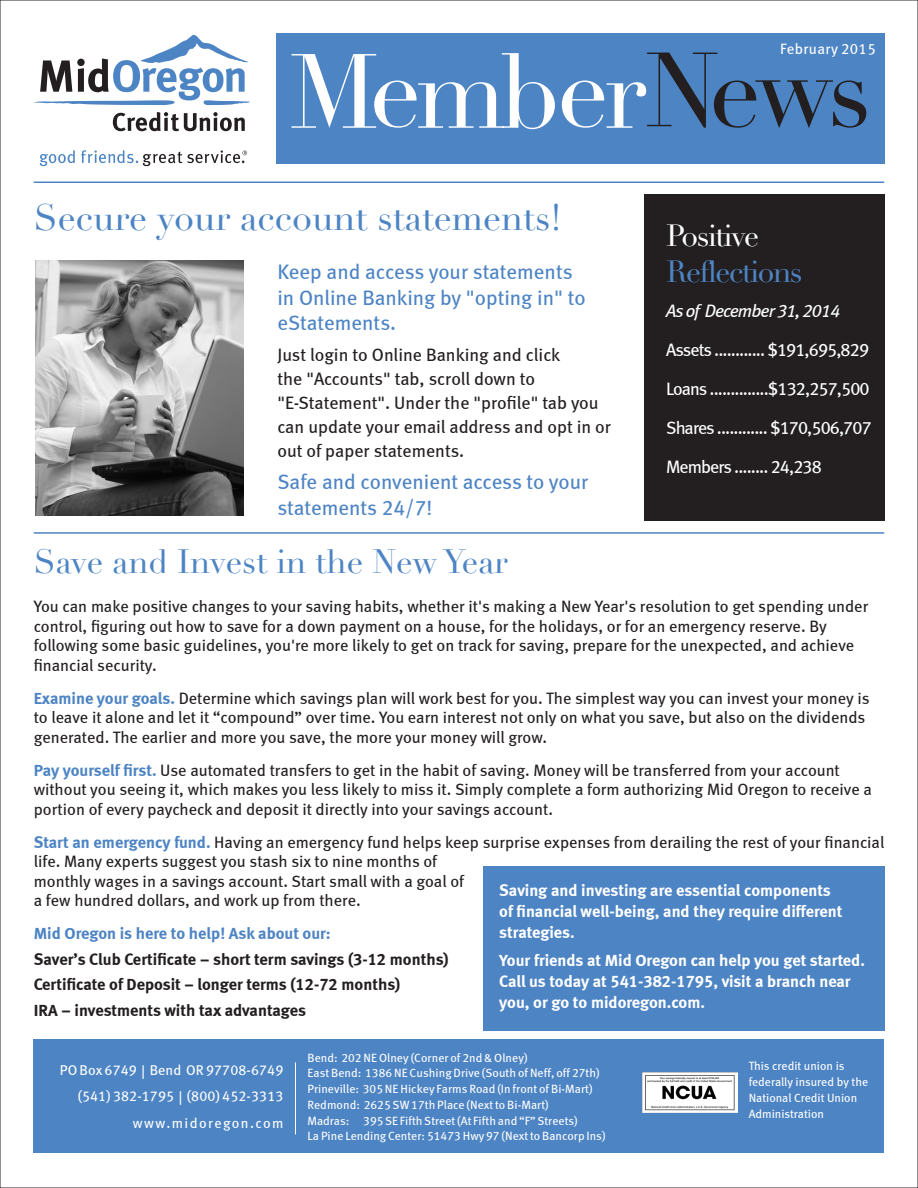
<style>
.page{position:relative;width:918px;height:1188px;background:#fff}
.page>*{position:absolute;margin:0;border:0;box-sizing:border-box;transform-origin:0 0}
.t1{font:103.5px "Didot LT";letter-spacing:-.05em;color:#fff}
.t2{font:36px "Didot LT";color:#4d84c4}
.t3{font:33px "Didot LT";color:#4d84c4}
.t4{font:30px "Didot LT";letter-spacing:-.05em;color:#4d84c4}
.t5{font:30px "Didot LT";letter-spacing:-.05em;color:#fff}
.t6{font:21px/25.5px "Meta Book LF";color:#4d84c4}
.t7{font:18px/24px "Meta Book LF";color:#231f20}
.t8{font:18px "Meta Book LF";letter-spacing:-.05em;color:#fff}
.t9{font:italic 18px "Meta Book LF";letter-spacing:-.05em;color:#fff}
.t10{font:16.5px/19.5px "Meta Book LF";color:#231f20}
.t11{font:16.5px/21px "Meta Bold LF";color:#fff}
.t12{font:16.5px "Meta Bold LF";color:#231f20}
.t13{font:16.5px "Meta Bold LF";color:#4d84c4}
.t14{font:15px "Meta Book LF";letter-spacing:.025em;color:#fff}
.t15{font:14.25px "Meta Book LF";letter-spacing:.01em;color:#fff}
.t16{font:14.25px "Meta Book LF";letter-spacing:.1em;color:#fff}
.t17{font:12px/15.8px "Meta Book LF";letter-spacing:.005em;color:#fff}
.s1{color:#231f20}
.s2{font-family:"Meta Bold LF";color:#4d84c4}
</style>
<div class="page">
<hr style="left:0;top:0;width:918px;height:1px;background:#231f20">
<hr style="left:0;top:0;width:1px;height:1188px;background:#231f20">
<hr style="left:0;top:1187px;width:918px;height:1px;background:#231f20">
<hr style="left:917px;top:0;width:1px;height:1188px;background:#231f20">
<svg style="left:34px;top:35px;width:216px;height:96px"></svg>
<svg style="left:40px;top:150px;width:35px;height:16px"></svg>
<svg style="left:81px;top:150px;width:166px;height:16px"></svg>
<div style="left:276px;top:34px;width:608px;height:130px;background:#4d84c4"></div>
<div style="left:644px;top:194px;width:241px;height:327px;background:#231f20"></div>
<hr style="left:34px;top:182px;width:850px;height:1px;background:#4d84c4">
<hr style="left:34px;top:532px;width:850px;height:2px;background:#4d84c4">
<div style="left:181px;top:1037px;width:45px;height:34px;background:linear-gradient(to right,#4d84c4,#4d84c4)"></div>
<div style="left:34px;top:1040px;width:850px;height:113px;background:#4d84c4"></div>
<hr style="left:295px;top:1062px;width:1px;height:72px;background:#fff">
<img style="left:643px;top:1073px;width:94px;height:39px">
<img style="left:35px;top:260px;width:209px;height:255px">
<div style="left:484px;top:866px;width:401px;height:165px;background:#4d84c4"></div>
<p class="t14" style="left:780px;top:40px;width:97px">February 2015</p>
<p class="t1" style="left:289px;top:30px;width:584px">Member<span class="s1">News</span></p>
<p class="t2" style="left:34px;top:196px;width:530px">Secure your account statements!</p>
<p class="t6" style="left:277px;top:259px;width:310px">Keep and access your statements in Online Banking by "opting in" to eStatements.</p>
<p class="t7" style="left:277px;top:343px;width:335px">Just login to Online Banking and click<br>the "Accounts" tab, scroll down to "E-Statement". Under the "profile" tab you can update your email address and opt in or out of paper statements.</p>
<p class="t6" style="left:277px;top:469px;width:312px">Safe and convenient access to your statements 24/7!</p>
<p class="t3" style="left:34px;top:542px;width:475px">Save and Invest in the New Year</p>
<p class="t10" style="left:34px;top:597px;width:836px">You can make positive changes to your saving habits, whether it's making a New Year's resolution to get spending under control, figuring out how to save for a down payment on a house, for the holidays, or for an emergency reserve. By following some basic guidelines, you're more likely to get on track for saving, prepare for the unexpected, and achieve financial security.</p>
<p class="t10" style="left:34px;top:688px;width:837px"><span class="s2">Examine your goals.</span> Determine which savings plan will work best for you. The simplest way you can invest your money is to leave it alone and let it “compound” over time. You earn interest not only on what you save, but also on the dividends generated. The earlier and more you save, the more your money will grow.</p>
<p class="t10" style="left:34px;top:760px;width:840px"><span class="s2">Pay yourself first.</span> Use automated transfers to get in the habit of saving. Money will be transferred from your account without you seeing it, which makes you less likely to miss it. Simply complete a form authorizing Mid Oregon to receive a portion of every paycheck and deposit it directly into your savings account.</p>
<p class="t10" style="left:34px;top:832px;width:852px"><span class="s2">Start an emergency fund.</span> Having an emergency fund helps keep surprise expenses from derailing the rest of your financial life. Many experts suggest you stash six to nine months of<br>monthly wages in a savings account. Start small with a goal of</p>
<p class="t10" style="left:34px;top:891px;width:329px">a few hundred dollars, and work up from there.</p>
<p class="t13" style="left:34px;top:924px;width:299px">Mid Oregon is here to help! Ask about our:</p>
<p class="t12" style="left:34px;top:949px;width:417px">Saver’s Club Certificate – short term savings (3-12 months)</p>
<p class="t12" style="left:34px;top:975px;width:368px">Certificate of Deposit – longer terms (12-72 months)</p>
<p class="t12" style="left:34px;top:1000px;width:274px">IRA – investments with tax advantages</p>
<p class="t5" style="left:666px;top:218px;width:94px">Positive</p>
<p class="t4" style="left:666px;top:254px;width:138px">Reflections</p>
<p class="t9" style="left:666px;top:301px;width:176px">As of December 31, 2014</p>
<p class="t8" style="left:666px;top:340px;width:204px">Assets ............ $191,695,829</p>
<p class="t8" style="left:666px;top:379px;width:205px">Loans ..............$132,257,500</p>
<p class="t8" style="left:666px;top:418px;width:207px">Shares ............ $170,506,707</p>
<p class="t8" style="left:666px;top:457px;width:157px">Members ........ 24,238</p>
<p class="t11" style="left:499px;top:879px;width:345px">Saving and investing are essential components of financial well-being, and they require different strategies.</p>
<p class="t11" style="left:499px;top:949px;width:367px">Your friends at Mid Oregon can help you get started.<br>Call us today at 541-382-1795, visit a branch near you, or go to midoregon.com.</p>
<p class="t15" style="left:60px;top:1062px;width:225px">PO Box 6749 | Bend OR 97708-6749</p>
<p class="t15" style="left:78px;top:1087px;width:207px">(541) 382-1795 | (800) 452-3313</p>
<p class="t16" style="left:133px;top:1115px;width:152px">www.midoregon.com</p>
<p class="t17" style="left:307px;top:1049px;width:222px">Bend: 202 NE Olney (Corner of 2nd &amp; Olney)</p>
<p class="t17" style="left:307px;top:1065px;width:294px">East Bend: 1386 NE Cushing Drive (South of Neff, off 27th)</p>
<p class="t17" style="left:307px;top:1081px;width:287px">Prineville: 305 NE Hickey Farms Road (In front of Bi-Mart)</p>
<p class="t17" style="left:307px;top:1097px;width:243px">Redmond: 2625 SW 17th Place (Next to Bi-Mart)</p>
<p class="t17" style="left:307px;top:1112px;width:272px">Madras: 395 SE Fifth Street (At Fifth and “F” Streets)</p>
<p class="t17" style="left:307px;top:1128px;width:300px">La Pine Lending Center: 51473 Hwy 97 (Next to Bancorp Ins)</p>
<p class="t17" style="left:749px;top:1058px;width:121px">This credit union is federally insured by the<br>National Credit Union<br>Administration</p>
</div>
